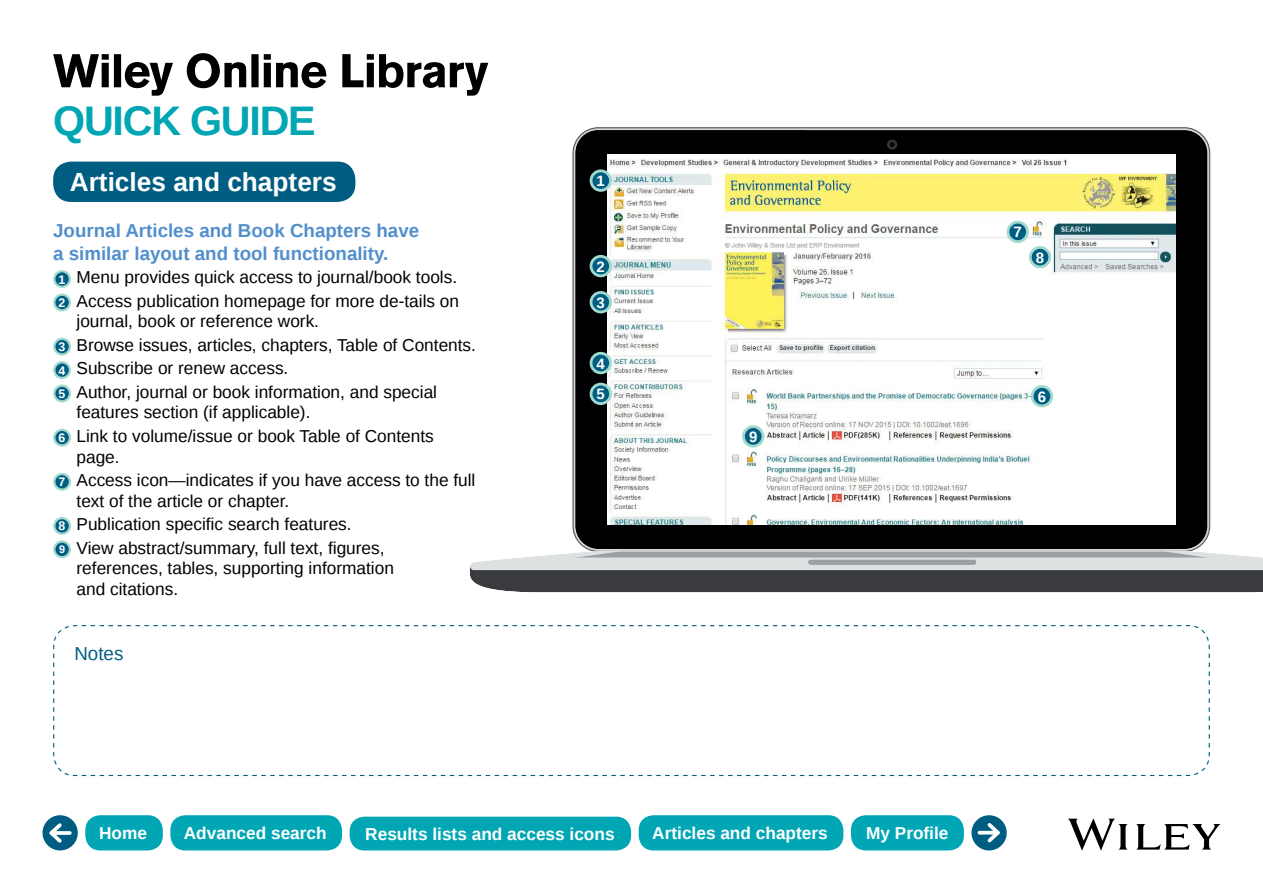
<style>
.page{position:relative;width:1263px;height:893px;background:#fff}
.page>*{position:absolute;margin:0;border:0;box-sizing:border-box;transform-origin:0 0}
.t1{font:700 41.25px "Liberation Sans";letter-spacing:-.03em;color:#00a6b4}
.t2{font:700 26.25px "Liberation Sans";color:#fff}
.t3{font:700 18.75px/22.5px "Liberation Sans";color:#518fcc}
.t4{font:18.75px "Liberation Sans";color:#005d82}
.t5{font:17.25px/23.4px "Liberation Sans";color:#000}
.t6{font:700 17.25px "Liberation Sans";color:#fff}
.t7{font:700 15px/30.9px "Liberation Sans";color:#fff}
.s1{font-weight:700;font-size:12.3px;color:#fff}
.s2{font-weight:700;font-size:10.8px;color:#fff}
</style>
<div class="page">
<svg style="left:53px;top:53px;width:435px;height:43px"></svg>
<svg style="left:1068px;top:819px;width:152px;height:31px"></svg>
<div style="left:576px;top:131px;width:630px;height:417px;background:#000;border-radius:22px"></div>
<svg style="left:575px;top:130px;width:232px;height:417px"></svg>
<svg style="left:469px;top:550px;width:794px;height:42px;background:#818386"></svg>
<div style="left:886px;top:139px;width:12px;height:11px;background:#030304;border-radius:6px"></div>
<svg style="left:887px;top:139px;width:10px;height:11px"></svg>
<svg style="left:889px;top:142px;width:6px;height:5px"></svg>
<img style="left:607px;top:155px;width:568px;height:369px">
<div style="left:53px;top:162px;width:302px;height:40px;background:#005d82;border-radius:18px"></div>
<svg style="left:54px;top:271px;width:16px;height:16px"></svg>
<div style="left:53px;top:270px;width:18px;height:18px;border:2px solid #a1d9cf;border-radius:50%"></div>
<div style="left:54px;top:295px;width:16px;height:15px;background:#005d82;border-radius:50%"></div>
<div style="left:53px;top:294px;width:18px;height:17px;border:2px solid #a1d9cf;border-radius:50%"></div>
<svg style="left:54px;top:339px;width:16px;height:15px"></svg>
<div style="left:53px;top:338px;width:18px;height:18px;border:2px solid #a1d9cf;border-radius:50%"></div>
<svg style="left:54px;top:362px;width:16px;height:16px"></svg>
<div style="left:53px;top:361px;width:18px;height:18px;border:2px solid #a1d9cf;border-radius:50%"></div>
<div style="left:54px;top:386px;width:16px;height:15px;background:#005d82;border-radius:50%"></div>
<div style="left:53px;top:385px;width:18px;height:17px;border:2px solid #a1d9cf;border-radius:50%"></div>
<svg style="left:54px;top:430px;width:16px;height:15px"></svg>
<div style="left:53px;top:429px;width:18px;height:18px;border:2px solid #a1d9cf;border-radius:50%"></div>
<svg style="left:54px;top:474px;width:16px;height:16px"></svg>
<div style="left:53px;top:473px;width:18px;height:18px;border:2px solid #a1d9cf;border-radius:50%"></div>
<svg style="left:54px;top:518px;width:16px;height:16px"></svg>
<div style="left:53px;top:517px;width:18px;height:18px;border:2px solid #a1d9cf;border-radius:50%"></div>
<svg style="left:54px;top:542px;width:16px;height:15px"></svg>
<div style="left:53px;top:540px;width:18px;height:18px;border:2px solid #a1d9cf;border-radius:50%"></div>
<svg style="left:53px;top:625px;width:1157px;height:152px"></svg>
<div style="left:43px;top:815px;width:35px;height:35px;background:#005d82;border-radius:50%"></div>
<svg style="left:65px;top:831px;width:5px;height:4px"></svg>
<svg style="left:46px;top:820px;width:19px;height:26px"></svg>
<div style="left:85px;top:815px;width:78px;height:35px;background:#00a6b4;border-radius:15px"></div>
<div style="left:591px;top:171px;width:19px;height:19px;background:#005d82;border-radius:50%"></div>
<div style="left:590px;top:169px;width:22px;height:23px;border:3px solid #a1d9cf;border-radius:50%"></div>
<div style="left:591px;top:256px;width:19px;height:20px;background:#005d82;border-radius:50%"></div>
<div style="left:590px;top:255px;width:22px;height:22px;border:3px solid #a1d9cf;border-radius:50%"></div>
<div style="left:591px;top:292px;width:19px;height:20px;background:#005d82;border-radius:50%"></div>
<div style="left:590px;top:291px;width:22px;height:22px;border:3px solid #a1d9cf;border-radius:50%"></div>
<div style="left:591px;top:353px;width:19px;height:20px;background:#005d82;border-radius:50%"></div>
<div style="left:590px;top:352px;width:22px;height:22px;border:3px solid #a1d9cf;border-radius:50%"></div>
<div style="left:591px;top:384px;width:19px;height:20px;background:#005d82;border-radius:50%"></div>
<div style="left:590px;top:383px;width:22px;height:22px;border:3px solid #a1d9cf;border-radius:50%"></div>
<div style="left:1032px;top:386px;width:20px;height:20px;background:#005d82;border-radius:50%"></div>
<div style="left:1031px;top:385px;width:22px;height:22px;border:3px solid #a1d9cf;border-radius:50%"></div>
<div style="left:743px;top:427px;width:20px;height:19px;background:#005d82;border-radius:50%"></div>
<div style="left:742px;top:425px;width:22px;height:23px;border:3px solid #a1d9cf;border-radius:50%"></div>
<div style="left:1008px;top:222px;width:19px;height:20px;background:#005d82;border-radius:50%"></div>
<div style="left:1006px;top:221px;width:23px;height:22px;border:3px solid #a1d9cf;border-radius:50%"></div>
<div style="left:1030px;top:247px;width:20px;height:20px;background:#005d82;border-radius:50%"></div>
<div style="left:1029px;top:246px;width:22px;height:22px;border:3px solid #a1d9cf;border-radius:50%"></div>
<div style="left:170px;top:815px;width:172px;height:35px;background:#00a6b4;border-radius:15px"></div>
<div style="left:639px;top:815px;width:204px;height:35px;background:#00a6b4;border-radius:15px"></div>
<div style="left:350px;top:817px;width:281px;height:33px;background:#00a6b4;border-radius:15px"></div>
<div style="left:971px;top:815px;width:36px;height:35px;background:#005d82;border-radius:50%"></div>
<hr style="left:979px;top:831px;width:19px;height:3px;background:#fff">
<svg style="left:984px;top:819px;width:19px;height:27px"></svg>
<div style="left:851px;top:815px;width:113px;height:35px;background:#00a6b4;border-radius:15px"></div>
<h1 class="t1" style="left:53px;top:105px;width:264px">QUICK GUIDE</h1>
<h2 class="t2" style="left:70px;top:172px;width:268px">Articles and chapters</h2>
<p class="t3" style="left:53px;top:221px;width:368px">Journal Articles and Book Chapters have a similar layout and tool functionality.</p>
<p class="t5" style="left:59px;top:266px;width:402px"><span class="s1">1</span> Menu provides quick access to journal/book tools.<br><span class="s1">2</span> Access publication homepage for more de-tails on</p>
<p class="t5" style="left:59px;top:311px;width:419px;text-indent:18px">journal, book or reference work.<br><span class="s1">3</span> Browse issues, articles, chapters, Table of Contents.<br><span class="s1">4</span> Subscribe or renew access.<br><span class="s1">5</span> Author, journal or book information, and special</p>
<p class="t5" style="left:59px;top:401px;width:377px;text-indent:18px">features section (if applicable).<br><span class="s1">6</span> Link to volume/issue or book Table of Contents</p>
<p class="t5" style="left:59px;top:446px;width:418px;text-indent:18px">page.<br><span class="s1">7</span> Access icon—indicates if you have access to the full</p>
<p class="t5" style="left:59px;top:490px;width:327px;text-indent:18px">text of the article or chapter.<br><span class="s1">8</span> Publication specific search features.<br><span class="s2">9</span> View abstract/summary, full text, figures,</p>
<p class="t5" style="left:77px;top:559px;width:319px;line-height:20.7px">references, tables, supporting information and citations.</p>
<p class="t4" style="left:74px;top:646px;width:50px">Notes</p>
<p class="t7" style="left:597px;top:167px;width:10px">1</p>
<p class="t7" style="left:597px;top:252px;width:10px">2</p>
<p class="t7" style="left:597px;top:288px;width:10px">3</p>
<p class="t7" style="left:597px;top:349px;width:10px">4<br>5</p>
<p class="t7" style="left:749px;top:423px;width:10px">9</p>
<p class="t7" style="left:1013px;top:218px;width:10px">7</p>
<p class="t7" style="left:1036px;top:243px;width:10px">8</p>
<p class="t7" style="left:1038px;top:382px;width:10px">6</p>
<p class="t6" style="left:99px;top:827px;width:49px">Home</p>
<p class="t6" style="left:184px;top:827px;width:144px">Advanced search</p>
<p class="t6" style="left:365px;top:827px;width:251px">Results lists and access icons</p>
<p class="t6" style="left:652px;top:827px;width:177px">Articles and chapters</p>
<p class="t6" style="left:866px;top:821px;width:84px">My Profile</p>
</div>
